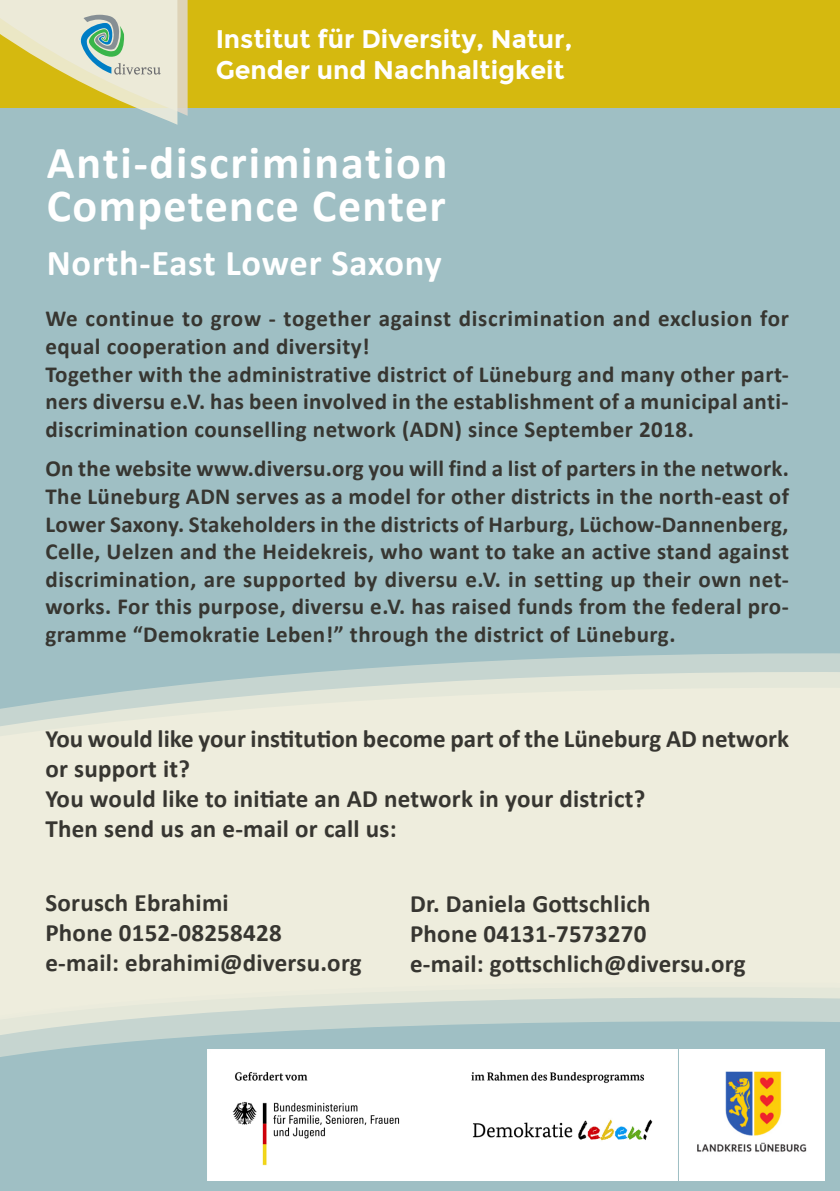
<style>
.page{position:relative;width:840px;height:1191px;background:#fff}
.page>*{position:absolute;margin:0;border:0;box-sizing:border-box;transform-origin:0 0}
.t1{font:700 46px/43px "Calibri";letter-spacing:.03em;color:#fff}
.t2{font:700 36.4px "Calibri";letter-spacing:.02em;color:#fff}
.t3{font:700 25.6px "Montserrat";color:#fff}
.t4{font:700 25px/30px "Calibri";letter-spacing:.01em;color:#373631}
.t5{font:700 23px/27.6px "Calibri";letter-spacing:.02em;color:#373631;text-align:justify}
</style>
<div class="page">
<div style="left:0;top:85px;width:839px;height:1106px;background:#9fbfc4"></div>
<div style="left:0;top:0;width:839px;height:108px;background:#d5b90f"></div>
<svg style="left:0;top:0;width:187px;height:125px"></svg>
<svg style="left:498px;top:653px;width:341px;height:8px;fill:#c6d5d0"></svg>
<svg style="left:263px;top:661px;width:576px;height:16px;fill:#c6d5d0"></svg>
<svg style="left:0;top:677px;width:839px;height:405px;background:#e3e6d9"></svg>
<div style="left:679px;top:1049px;width:145px;height:131px;background:#fff"></div>
<img style="left:697px;top:1071px;width:108px;height:81px">
<img style="left:207px;top:1049px;width:469px;height:131px">
<p class="t3" style="left:215px;top:24px;width:358px">Institut für Diversity, Natur,</p>
<p class="t3" style="left:215px;top:54px;width:350px">Gender und Nachhaltigkeit</p>
<p class="t1" style="left:47px;top:141px;width:402px">Anti-discrimination<br>Competence Center</p>
<p class="t2" style="left:47px;top:240px;width:396px">North-East Lower Saxony</p>
<p class="t5" style="left:45px;top:305px;width:744px">We continue to grow - together against discrimination and exclusion for equal cooperation and diversity!</p>
<p class="t5" style="left:45px;top:360px;width:744px">Together with the administrative district of Lüneburg and many other part&shy;ners diversu e.V. has been involved in the establishment of a municipal anti&shy;discrimination counselling network (ADN) since September 2018.</p>
<p class="t5" style="left:45px;top:455px;width:744px">On the website www.diversu.org you will find a list of parters in the network.<br>The Lüneburg ADN serves as a model for other districts in the north-east of Lower Saxony. Stakeholders in the districts of Harburg, Lüchow-Dannenberg, Celle, Uelzen and the Heidekreis, who want to take an active stand against discrimination, are supported by diversu e.V. in setting up their own net&shy;works. For this purpose, diversu e.V. has raised funds from the federal pro&shy;gramme “Demokratie Leben!” through the district of Lüneburg.</p>
<p class="t4" style="left:45px;top:723px;width:744px">You would like your institution become part of the Lüneburg AD network or support it?</p>
<p class="t4" style="left:45px;top:783px;width:601px">You would like to initiate an AD network in your district?</p>
<p class="t4" style="left:45px;top:813px;width:352px">Then send us an e-mail or call us:</p>
<p class="t4" style="left:45px;top:887px;width:185px">Sorusch Ebrahimi</p>
<p class="t4" style="left:45px;top:917px;width:238px">Phone 0152-08258428</p>
<p class="t4" style="left:45px;top:947px;width:318px">e-mail: ebrahimi@diversu.org</p>
<p class="t4" style="left:410px;top:888px;width:242px">Dr. Daniela Gottschlich</p>
<p class="t4" style="left:410px;top:918px;width:238px">Phone 04131-7573270</p>
<p class="t4" style="left:410px;top:948px;width:337px">e-mail: gottschlich@diversu.org</p>
</div>
